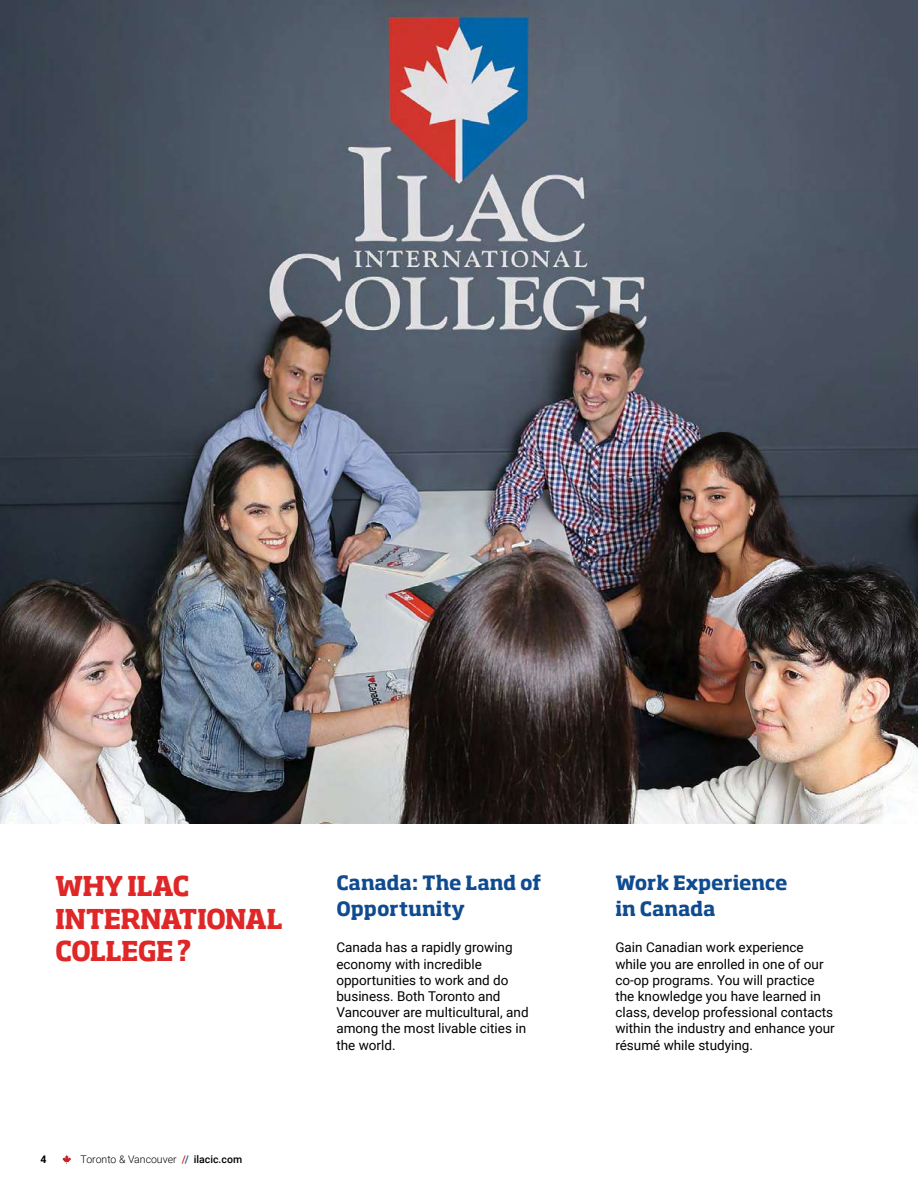
<style>
.page{position:relative;width:918px;height:1188px;background:#fff}
.page>*{position:absolute;margin:0;border:0;box-sizing:border-box;transform-origin:0 0}
.t1{font:700 27px/32.4px "Soho Std";letter-spacing:-.025em;color:#de2726}
.t2{font:700 19.5px/25.5px "Soho Std";color:#0f4b8f}
.t3{font:13.5px/16.2px "Roboto";color:#000}
.t4{font:300 10.5px "Roboto";color:#000}
.t5{font:700 10.5px "Roboto";color:#000}
.s1{font-weight:500;color:#c72127}
.s2{font-weight:500;color:#0f4b8f}
.s3{font-weight:500}
</style>
<div class="page">
<img style="left:0;top:0;width:918px;height:823px">
<svg style="left:62px;top:1155px;width:9px;height:9px"></svg>
<h1 class="t1" style="left:55px;top:869px;width:229px">WHY ILAC<br>INTERNATIONAL<br>COLLEGE ?</h1>
<p class="t5" style="left:40px;top:1152px;width:8px">4</p>
<p class="t4" style="left:81px;top:1152px;width:163px">Toronto &amp; Vancouver <span class="s1">/</span><span class="s2">/</span> <span class="s3">ilacic.com</span></p>
<h2 class="t2" style="left:336px;top:870px;width:207px">Canada: The Land of<br>Opportunity</h2>
<h2 class="t2" style="left:615px;top:870px;width:174px">Work Experience in Canada</h2>
<p class="t3" style="left:336px;top:939px;width:194px">Canada has a rapidly growing economy with incredible opportunities to work and do business. Both Toronto and<br>Vancouver are multicultural, and among the most livable cities in the world.</p>
<p class="t3" style="left:615px;top:939px;width:221px">Gain Canadian work experience while you are enrolled in one of our co-op programs. You will practice the knowledge you have learned in class, develop professional contacts within the industry and enhance your résumé while studying.</p>
</div>
